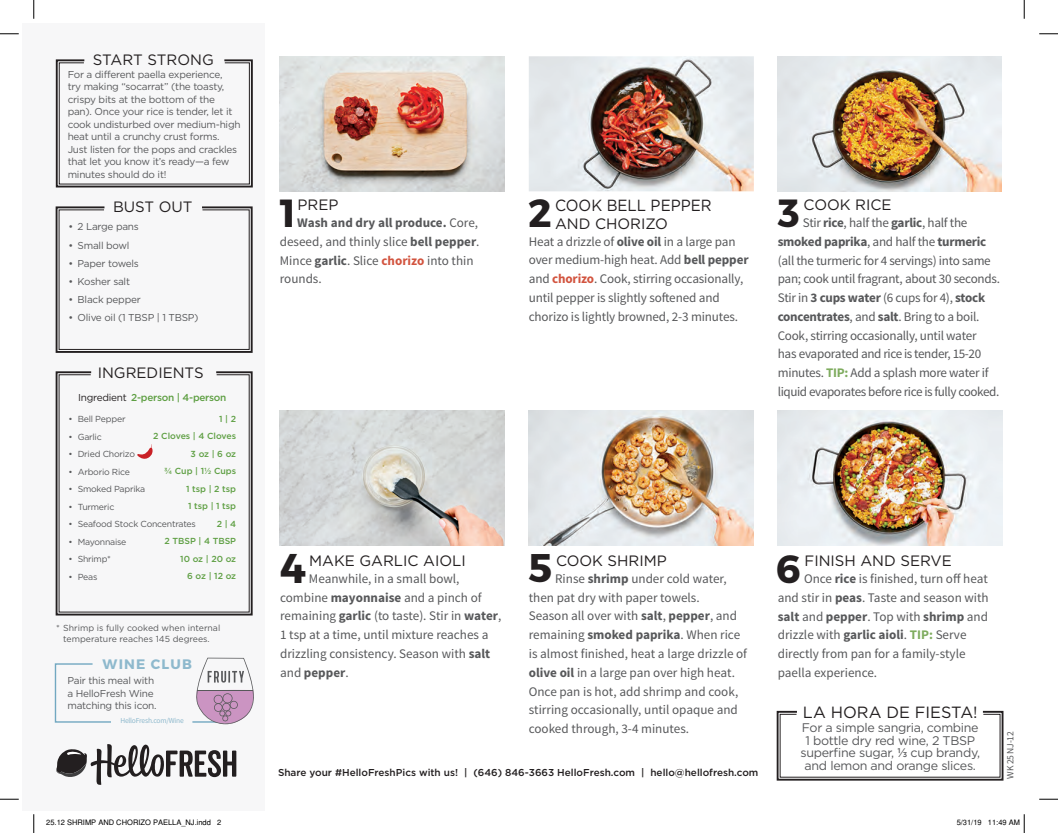
<style>
.page{position:relative;width:1058px;height:833px;background:#fff}
.page>*{position:absolute;margin:0;border:0;box-sizing:border-box;transform-origin:0 0}
.t1{font:700 41.5px "Montserrat";color:#231f20}
.t2{font:700 39.88px "Montserrat";color:#231f20}
.t3{font:700 39.25px "Montserrat";color:#231f20}
.t4{font:700 39.12px "Montserrat";color:#231f20}
.t5{font:16.25px "Gotham";color:#231f20}
.t6{font:16.12px "Gotham";color:#231f20;scale:.93 1}
.t7{font:15px "Gotham";color:#231f20}
.t8{font:700 13.75px "Montserrat";letter-spacing:.085em;color:#8eb9cd}
.t9{font:13.12px/18.8px "Source Sans Pro";letter-spacing:-.01em;color:#57585a}
.t10{font:12.5px/12.5px "Gotham";letter-spacing:-.025em;color:#57585a;text-align:center}
.t11{font:10px/12.5px "Gotham";letter-spacing:-.025em;color:#57585a}
.t12{font:500 10px "Gotham";color:#231f20}
.t13{font:500 10px "Gotham";letter-spacing:-.025em;color:#5e9f43}
.t14{font:9.62px "Source Sans Pro";letter-spacing:-.025em;color:#57585a}
.t15{font:8.75px "Gotham";letter-spacing:-.025em;color:#57585a}
.t16{font:500 8.75px/17.5px "Gotham";color:#5e9f43;text-align:right}
.t17{font:8.75px/10.5px "Gotham";color:#57585a;text-align:center}
.t18{font:7.5px "Helvetica";color:#000}
.t19{font:7.5px "Source Sans Pro";letter-spacing:-.025em;color:#8eb9cd}
.s1{font-weight:700}
.s2{font-weight:700;color:#7fac5f}
.s3{font-weight:700;color:#d2543f}
.s4{font-weight:400;color:#231f20}
.s5{font-weight:500}
</style>
<div class="page">
<div style="left:23px;top:23px;width:242px;height:787px;background:#f7f7f8"></div>
<svg style="left:54px;top:663px;width:57px;height:60px"></svg>
<svg style="left:55px;top:206px;width:198px;height:147px"></svg>
<svg style="left:55px;top:371px;width:198px;height:245px"></svg>
<svg style="left:55px;top:59px;width:198px;height:129px"></svg>
<svg style="left:56px;top:744px;width:180px;height:40px"></svg>
<svg style="left:776px;top:710px;width:228px;height:71px"></svg>
<svg style="left:137px;top:444px;width:16px;height:18px"></svg>
<img style="left:280px;top:56px;width:225px;height:135px">
<img style="left:529px;top:56px;width:225px;height:135px">
<img style="left:529px;top:410px;width:225px;height:135px">
<img style="left:280px;top:410px;width:225px;height:135px">
<img style="left:777px;top:56px;width:224px;height:135px">
<img style="left:777px;top:410px;width:225px;height:135px">
<svg style="left:193px;top:657px;width:61px;height:68px"></svg>
<svg style="left:0;top:33px;width:19px;height:2px"></svg>
<svg style="left:1039px;top:33px;width:19px;height:2px"></svg>
<svg style="left:0;top:798px;width:19px;height:2px"></svg>
<svg style="left:1039px;top:798px;width:19px;height:2px"></svg>
<svg style="left:33px;top:0;width:2px;height:19px"></svg>
<svg style="left:33px;top:814px;width:2px;height:19px"></svg>
<svg style="left:1023px;top:0;width:2px;height:19px"></svg>
<svg style="left:1023px;top:814px;width:2px;height:19px"></svg>
<p class="t7" style="left:93px;top:51px;width:122px">START STRONG</p>
<p class="t11" style="left:68px;top:68px;width:174px">For a different paella experience,<br>try making “socarrat” (the toasty, crispy bits at the bottom of the pan). Once your rice is tender, let it cook undisturbed over medium-high heat until a crunchy crust forms.<br>Just listen for the pops and crackles that let you know it’s ready—a few minutes should do it!</p>
<h3 class="t4" style="left:280px;top:189px;width:18px">1</h3>
<h3 class="t3" style="left:528px;top:189px;width:25px">2</h3>
<h3 class="t3" style="left:778px;top:189px;width:23px">3</h3>
<p class="t7" style="left:803px;top:196px;width:89px">COOK RICE</p>
<p class="t7" style="left:113px;top:198px;width:81px">BUST OUT</p>
<p class="t6" style="left:555px;top:196px;width:170px">COOK BELL PEPPER</p>
<p class="t7" style="left:555px;top:215px;width:114px">AND CHORIZO</p>
<p class="t7" style="left:297px;top:196px;width:42px">PREP</p>
<p class="t9" style="left:777px;top:213px;width:224px;text-indent:25px">Stir <span class="s1">rice</span>, half the <span class="s1">garlic</span>, half the <span class="s1">smoked paprika</span>, and half the <span class="s1">turmeric </span>(all the turmeric for 4 servings) into same pan; cook until fragrant, about 30 seconds.<br>Stir in <span class="s1">3 cups water</span> (6 cups for 4), <span class="s1">stock concentrates</span>, and <span class="s1">salt</span>. Bring to a boil.<br>Cook, stirring occasionally, until water<br>has evaporated and rice is tender, 15-20 minutes. <span class="s2">TIP:</span> Add a splash more water if liquid evaporates before rice is fully cooked.</p>
<p class="t9" style="left:280px;top:213px;width:201px;text-indent:17px"><span class="s1">Wash and dry all produce.</span> Core, deseed, and thinly slice <span class="s1">bell pepper</span>.<br>Mince <span class="s1">garlic</span>. Slice <span class="s3">chorizo</span> into thin rounds.</p>
<p class="t11" style="left:69px;top:220px;width:72px">• 2 Large pans</p>
<p class="t11" style="left:69px;top:238px;width:62px">• Small bowl</p>
<p class="t11" style="left:69px;top:257px;width:72px">• Paper towels</p>
<p class="t11" style="left:69px;top:275px;width:63px">• Kosher salt</p>
<p class="t11" style="left:69px;top:293px;width:74px">• Black pepper</p>
<p class="t11" style="left:69px;top:311px;width:131px">• Olive oil (1 TBSP | 1 TBSP)</p>
<p class="t9" style="left:529px;top:232px;width:221px">Heat a drizzle of <span class="s1">olive oil</span> in a large pan over medium-high heat. Add <span class="s1">bell pepper </span>and <span class="s3">chorizo</span>. Cook, stirring occasionally, until pepper is slightly softened and chorizo is lightly browned, 2-3 minutes.</p>
<p class="t7" style="left:98px;top:364px;width:107px">INGREDIENTS</p>
<p class="t13" style="left:78px;top:390px;width:150px"><span class="s4">Ingredient</span> 2-person | 4-person</p>
<p class="t16" style="left:153px;top:409px;width:84px">1 | 2<br>2 Cloves | 4 Cloves<br>3 oz | 6 oz<br>¾ Cup | 1½ Cups<br>1 tsp | 2 tsp<br>1 tsp | 1 tsp<br>2 | 4<br>2 TBSP | 4 TBSP<br>10 oz | 20 oz<br>6 oz | 12 oz</p>
<p class="t15" style="left:69px;top:414px;width:58px">• Bell Pepper</p>
<p class="t15" style="left:69px;top:431px;width:35px">• Garlic</p>
<p class="t15" style="left:69px;top:449px;width:68px">• Dried Chorizo</p>
<p class="t15" style="left:69px;top:466px;width:63px">• Arborio Rice</p>
<p class="t15" style="left:69px;top:484px;width:78px">• Smoked Paprika</p>
<p class="t15" style="left:69px;top:501px;width:47px">• Turmeric</p>
<p class="t15" style="left:69px;top:519px;width:129px">• Seafood Stock Concentrates</p>
<p class="t15" style="left:69px;top:536px;width:59px">• Mayonnaise</p>
<p class="t15" style="left:69px;top:554px;width:44px">• Shrimp*</p>
<p class="t15" style="left:69px;top:571px;width:30px">• Peas</p>
<p class="t17" style="left:56px;top:623px;width:166px">* Shrimp is fully cooked when internal temperature reaches 145 degrees.</p>
<p class="t8" style="left:103px;top:655px;width:91px">WINE CLUB</p>
<p class="t11" style="left:68px;top:674px;width:91px">Pair this meal with a HelloFresh Wine matching this icon.</p>
<p class="t19" style="left:120px;top:716px;width:65px">HelloFresh.com/Wine</p>
<h1 class="t1" style="left:280px;top:543px;width:28px">4</h1>
<h2 class="t2" style="left:528px;top:543px;width:25px">5</h2>
<h3 class="t3" style="left:775px;top:544px;width:26px">6</h3>
<p class="t7" style="left:309px;top:552px;width:158px">MAKE GARLIC AIOLI</p>
<p class="t7" style="left:556px;top:552px;width:112px">COOK SHRIMP</p>
<p class="t7" style="left:804px;top:552px;width:149px">FINISH AND SERVE</p>
<p class="t9" style="left:280px;top:569px;width:223px;text-indent:29px">Meanwhile, in a small bowl, combine <span class="s1">mayonnaise</span> and a pinch of remaining <span class="s1">garlic</span> (to taste). Stir in <span class="s1">water</span>,<br>1 tsp at a time, until mixture reaches a drizzling consistency. Season with <span class="s1">salt </span>and <span class="s1">pepper</span>.</p>
<p class="t9" style="left:529px;top:569px;width:220px;text-indent:26px">Rinse <span class="s1">shrimp</span> under cold water, then pat dry with paper towels.<br>Season all over with <span class="s1">salt</span>, <span class="s1">pepper</span>, and remaining <span class="s1">smoked paprika</span>. When rice is almost finished, heat a large drizzle of <span class="s1">olive oil</span> in a large pan over high heat.<br>Once pan is hot, add shrimp and cook, stirring occasionally, until opaque and cooked through, 3-4 minutes.</p>
<p class="t9" style="left:777px;top:569px;width:212px;text-indent:26px">Once <span class="s1">rice</span> is finished, turn off heat and stir in <span class="s1">peas</span>. Taste and season with <span class="s1">salt</span> and <span class="s1">pepper</span>. Top with <span class="s1">shrimp</span> and drizzle with <span class="s1">garlic aioli</span>. <span class="s2">TIP:</span> Serve directly from pan for a family-style paella experience.</p>
<p class="t5" style="left:803px;top:703px;width:176px">LA HORA DE FIESTA!</p>
<p class="t10" style="left:800px;top:721px;width:181px">For a simple sangria, combine<br>1 bottle dry red wine, 2 TBSP superfine sugar, <span class="s5">⅓</span> cup brandy, and lemon and orange slices.</p>
<p class="t12" style="left:278px;top:766px;width:482px">Share your #HelloFreshPics with us! | (646) 846-3663 HelloFresh.com | hello@hellofresh.com</p>
<p class="t14" style="left:1004px;top:778px;width:49px;rotate:-90deg">WK 25 NJ-12</p>
<p class="t18" style="left:46px;top:818px;width:177px">25.12 SHRIMP AND CHORIZO PAELLA_NJ.indd 2</p>
<p class="t18" style="left:956px;top:818px;width:65px">5/31/19 11:49 AM</p>
</div>
